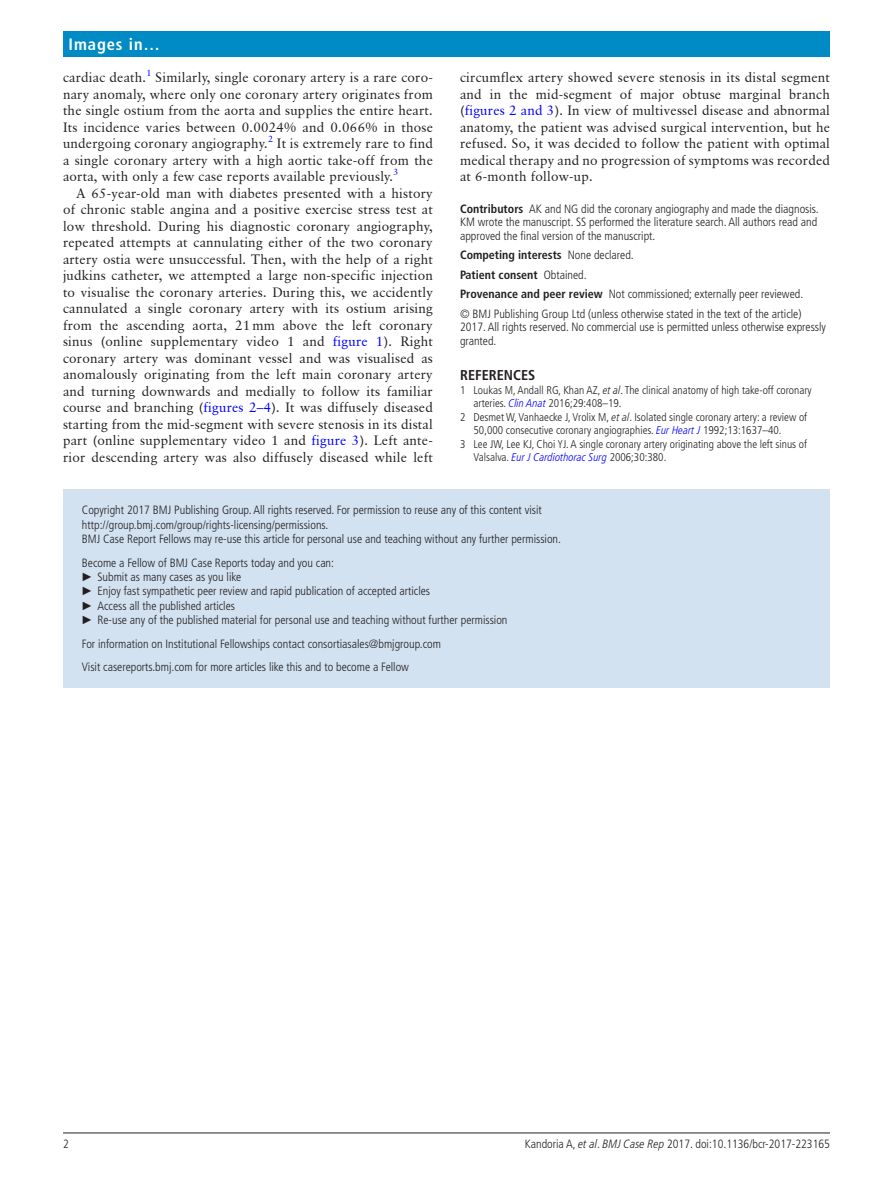
<style>
.page{position:relative;width:893px;height:1191px;background:#fff}
.page>*{position:absolute;margin:0;border:0;box-sizing:border-box;transform-origin:0 0}
.t1{font:700 condensed 16.5px "Frutiger LT Pro";letter-spacing:.055em;color:#fff}
.t2{font:700 condensed 14.25px "Frutiger LT Std";color:#231f20}
.t3{font:13.5px/16.5px "Classical Garamond BT";letter-spacing:.015em;color:#231f20;text-align:justify}
.t4{font:300 condensed 12px/14.4px "Frutiger LT Pro";color:#231f20}
.t5{font:300 condensed 11.25px "Frutiger LT Pro";color:#231f20}
.s1{color:#00f}
.s2{font-weight:700}
.s3{font-style:italic}
.s4{font-style:italic;color:#00f}
.s5{font-family:"Arial";font-weight:400;font-stretch:normal}
</style>
<div class="page">
<hr style="left:63px;top:1132px;width:767px;height:1px;background:#231f20">
<div style="left:63px;top:31px;width:767px;height:25px;background:#008bc5"></div>
<div style="left:63px;top:489px;width:767px;height:198px;background:#d2e2f0"></div>
<p class="t1" style="left:69px;top:34px;width:93px">Images in…</p>
<p class="t3" style="left:63px;top:69px;width:371px">cardiac death.<sup>1</sup> Similarly, single coronary artery is a rare coro&shy;nary anomaly, where only one coronary artery originates from the single ostium from the aorta and supplies the entire heart.<br>Its incidence varies between 0.0024% and 0.066% in those undergoing coronary angiography.<sup>2</sup> It is extremely rare to find a single coronary artery with a high aortic take-off from the aorta, with only a few case reports available previously.<sup>3</sup></p>
<p class="t3" style="left:63px;top:185px;width:371px;text-indent:14px">A 65-year-old man with diabetes presented with a history of chronic stable angina and a positive exercise stress test at low threshold. During his diagnostic coronary angiography, repeated attempts at cannulating either of the two coronary artery ostia were unsuccessful. Then, with the help of a right judkins catheter, we attempted a large non-specific injection to visualise the coronary arteries. During this, we accidently cannulated a single coronary artery with its ostium arising from the ascending aorta, 21 mm above the left coronary sinus (online supplementary video 1 and <span class="s1">figure 1</span>). Right coronary artery was dominant vessel and was visualised as anomalously originating from the left main coronary artery and turning downwards and medially to follow its familiar course and branching (<span class="s1">figures 2–4</span>). It was diffusely diseased starting from the mid-segment with severe stenosis in its distal part (online supplementary video 1 and <span class="s1">figure 3</span>). Left ante&shy;rior descending artery was also diffusely diseased while left</p>
<p class="t3" style="left:460px;top:69px;width:371px">circumflex artery showed severe stenosis in its distal segment and in the mid-segment of major obtuse marginal branch (<span class="s1">figures 2 and 3</span>). In view of multivessel disease and abnormal anatomy, the patient was advised surgical intervention, but he refused. So, it was decided to follow the patient with optimal medical therapy and no progression of symptoms was recorded at 6-month follow-up.</p>
<p class="t4" style="left:460px;top:202px;width:360px;line-height:13.5px;text-align:justify"><span class="s2">Contributors</span> AK and NG did the coronary angiography and made the diagnosis.<br>KM wrote the manuscript. SS performed the literature search. All authors read and approved the final version of the manuscript.</p>
<p class="t4" style="left:460px;top:245px;width:345px;line-height:19.5px"><span class="s2">Competing interests</span> None declared.<br><span class="s2">Patient consent</span> Obtained.<br><span class="s2">Provenance and peer review</span> Not commissioned; externally peer reviewed. © BMJ Publishing Group Ltd (unless otherwise stated in the text of the article)</p>
<p class="t4" style="left:460px;top:320px;width:367px;line-height:13.5px">2017. All rights reserved. No commercial use is permitted unless otherwise expressly granted.</p>
<p class="t2" style="left:460px;top:367px;width:77px">REFERENCES</p>
<p class="t5" style="left:460px;top:383px;width:353px">1 Loukas M, Andall RG, Khan AZ, <span class="s3">et al</span>. The clinical anatomy of high take-off coronary</p>
<p class="t5" style="left:474px;top:397px;width:150px">arteries. <span class="s4">Clin Anat</span> 2016;29:408–19.</p>
<p class="t5" style="left:460px;top:410px;width:349px">2 Desmet W, Vanhaecke J, Vrolix M, <span class="s3">et al</span>. Isolated single coronary artery: a review of</p>
<p class="t5" style="left:474px;top:424px;width:310px">50,000 consecutive coronary angiographies. <span class="s4">Eur Heart J</span> 1992;13:1637–40.</p>
<p class="t5" style="left:460px;top:437px;width:349px">3 Lee JW, Lee KJ, Choi YJ. A single coronary artery originating above the left sinus of</p>
<p class="t5" style="left:474px;top:451px;width:194px">Valsalva. <span class="s4">Eur J Cardiothorac Surg</span> 2006;30:380.</p>
<p class="t4" style="left:82px;top:503px;width:481px">Copyright 2017 BMJ Publishing Group. All rights reserved. For permission to reuse any of this content visit http://group.bmj.com/group/rights-licensing/permissions.<br>BMJ Case Report Fellows may re-use this article for personal use and teaching without any further permission.</p>
<p class="t4" style="left:81px;top:555px;width:428px">Become a Fellow of BMJ Case Reports today and you can:<br><span class="s5">►</span> Submit as many cases as you like<br><span class="s5">►</span> Enjoy fast sympathetic peer review and rapid publication of accepted articles<br><span class="s5">►</span> Access all the published articles<br><span class="s5">►</span> Re-use any of the published material for personal use and teaching without further permission</p>
<p class="t4" style="left:82px;top:632px;width:361px;line-height:23.4px">For information on Institutional Fellowships contact consortiasales@bmjgroup.com<br>Visit casereports.bmj.com for more articles like this and to become a Fellow</p>
<p class="t4" style="left:63px;top:1136px;width:7px">2</p>
<p class="t4" style="left:525px;top:1136px;width:307px">Kandoria A, <span class="s3">et al</span>. <span class="s3">BMJ Case Rep</span> 2017. doi:10.1136/bcr-2017-223165</p>
</div>
